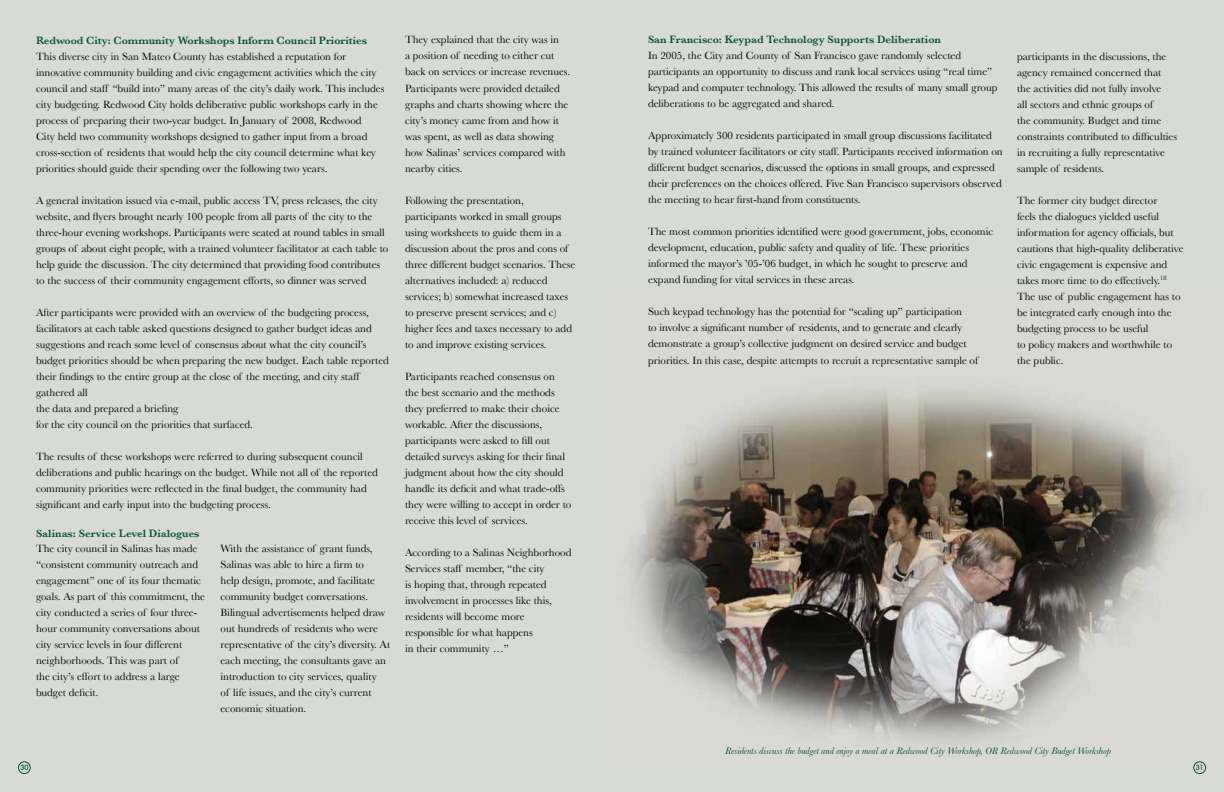
<style>
.page{position:relative;width:1224px;height:792px;background:#d7dbd4}
.page>*{position:absolute;margin:0;border:0;box-sizing:border-box;transform-origin:0 0}
.t1{font:11px/16px "Baskerville";color:#000}
.t2{font:600 11px "Baskerville";color:#07542b}
.t3{font:italic 10px "Baskerville";color:#07542b}
.t4{font:500 8px "Avant Garde Gothic Itc T";color:#07542b}
</style>
<div class="page">
<img style="left:631px;top:388px;width:555px;height:354px">
<div style="left:18px;top:761px;width:13px;height:13px;border:1px solid #07542b;border-radius:50%"></div>
<div style="left:1193px;top:761px;width:13px;height:13px;border:1px solid #07542b;border-radius:50%"></div>
<p class="t2" style="left:36px;top:34px;width:333px">Redwood City: Community Workshops Inform Council Priorities</p>
<p class="t1" style="left:36px;top:48px;width:350px">This diverse city in San Mateo County has established a reputation for innovative community building and civic engagement activities which the city council and staff “build into” many areas of the city’s daily work. This includes city budgeting. Redwood City holds deliberative public workshops early in the process of preparing their two-year budget. In January of 2008, Redwood<br>City held two community workshops designed to gather input from a broad cross-section of residents that would help the city council determine what key priorities should guide their spending over the following two years.</p>
<p class="t1" style="left:36px;top:192px;width:354px">A general invitation issued via e-mail, public access TV, press releases, the city website, and flyers brought nearly 100 people from all parts of the city to the three-hour evening workshops. Participants were seated at round tables in small groups of about eight people, with a trained volunteer facilitator at each table to help guide the discussion. The city determined that providing food contributes to the success of their community engagement efforts, so dinner was served</p>
<p class="t1" style="left:36px;top:304px;width:354px">After participants were provided with an overview of the budgeting process, facilitators at each table asked questions designed to gather budget ideas and suggestions and reach some level of consensus about what the city council’s budget priorities should be when preparing the new budget. Each table reported their findings to the entire group at the close of the meeting, and city staff gathered all<br>the data and prepared a briefing<br>for the city council on the priorities that surfaced.</p>
<p class="t1" style="left:36px;top:448px;width:343px">The results of these workshops were referred to during subsequent council deliberations and public hearings on the budget. While not all of the reported community priorities were reflected in the final budget, the community had significant and early input into the budgeting process.</p>
<p class="t2" style="left:36px;top:527px;width:165px">Salinas: Service Level Dialogues</p>
<p class="t1" style="left:36px;top:541px;width:171px">The city council in Salinas has made “consistent community outreach and engagement” one of its four thematic goals. As part of this commitment, the city conducted a series of four three&shy;hour community conversations about city service levels in four different neighborhoods. This was part of<br>the city’s effort to address a large budget deficit.</p>
<p class="t1" style="left:221px;top:541px;width:171px">With the assistance of grant funds, Salinas was able to hire a firm to<br>help design, promote, and facilitate community budget conversations.<br>Bilingual advertisements helped draw out hundreds of residents who were representative of the city’s diversity. At each meeting, the consultants gave an introduction to city services, quality<br>of life issues, and the city’s current economic situation.</p>
<p class="t1" style="left:405px;top:32px;width:167px">They explained that the city was in<br>a position of needing to either cut back on services or increase revenues.<br>Participants were provided detailed graphs and charts showing where the city’s money came from and how it was spent, as well as data showing how Salinas’ services compared with nearby cities.</p>
<p class="t1" style="left:405px;top:192px;width:172px">Following the presentation, participants worked in small groups using worksheets to guide them in a discussion about the pros and cons of three different budget scenarios. These alternatives included: a) reduced services; b) somewhat increased taxes to preserve present services; and c) higher fees and taxes necessary to add to and improve existing services.</p>
<p class="t1" style="left:405px;top:368px;width:168px">Participants reached consensus on the best scenario and the methods they preferred to make their choice workable. After the discussions, participants were asked to fill out detailed surveys asking for their final judgment about how the city should handle its deficit and what trade-offs they were willing to accept in order to receive this level of services.</p>
<p class="t1" style="left:405px;top:544px;width:168px">According to a Salinas Neighborhood<br>Services staff member, “the city<br>is hoping that, through repeated involvement in processes like this, residents will become more responsible for what happens<br>in their community …”</p>
<p class="t2" style="left:648px;top:33px;width:295px">San Francisco: Keypad Technology Supports Deliberation</p>
<p class="t1" style="left:648px;top:48px;width:351px">In 2005, the City and County of San Francisco gave randomly selected participants an opportunity to discuss and rank local services using “real time” keypad and computer technology. This allowed the results of many small group deliberations to be aggregated and shared.</p>
<p class="t1" style="left:648px;top:128px;width:356px">Approximately 300 residents participated in small group discussions facilitated by trained volunteer facilitators or city staff. Participants received information on different budget scenarios, discussed the options in small groups, and expressed their preferences on the choices offered. Five San Francisco supervisors observed the meeting to hear first-hand from constituents.</p>
<p class="t1" style="left:648px;top:224px;width:347px">The most common priorities identified were good government, jobs, economic development, education, public safety and quality of life. These priorities informed the mayor’s ’05-’06 budget, in which he sought to preserve and expand funding for vital services in these areas.</p>
<p class="t1" style="left:648px;top:304px;width:332px">Such keypad technology has the potential for “scaling up” participation<br>to involve a significant number of residents, and to generate and clearly demonstrate a group’s collective judgment on desired service and budget priorities. In this case, despite attempts to recruit a representative sample of</p>
<p class="t1" style="left:1017px;top:48px;width:162px">participants in the discussions, the agency remained concerned that the activities did not fully involve<br>all sectors and ethnic groups of<br>the community. Budget and time constraints contributed to difficulties in recruiting a fully representative sample of residents.</p>
<p class="t1" style="left:1017px;top:192px;width:168px">The former city budget director<br>feels the dialogues yielded useful information for agency officials, but cautions that high-quality deliberative civic engagement is expensive and takes more time to do effectively.<sup>18<br></sup>The use of public engagement has to be integrated early enough into the budgeting process to be useful<br>to policy makers and worthwhile to the public.</p>
<p class="t3" style="left:725px;top:745px;width:387px">Residents discuss the budget and enjoy a meal at a Redwood City Workshop, OR Redwood City Budget Workshop</p>
<p class="t4" style="left:20px;top:763px;width:9px">30</p>
<p class="t4" style="left:1196px;top:763px;width:9px">31</p>
</div>
